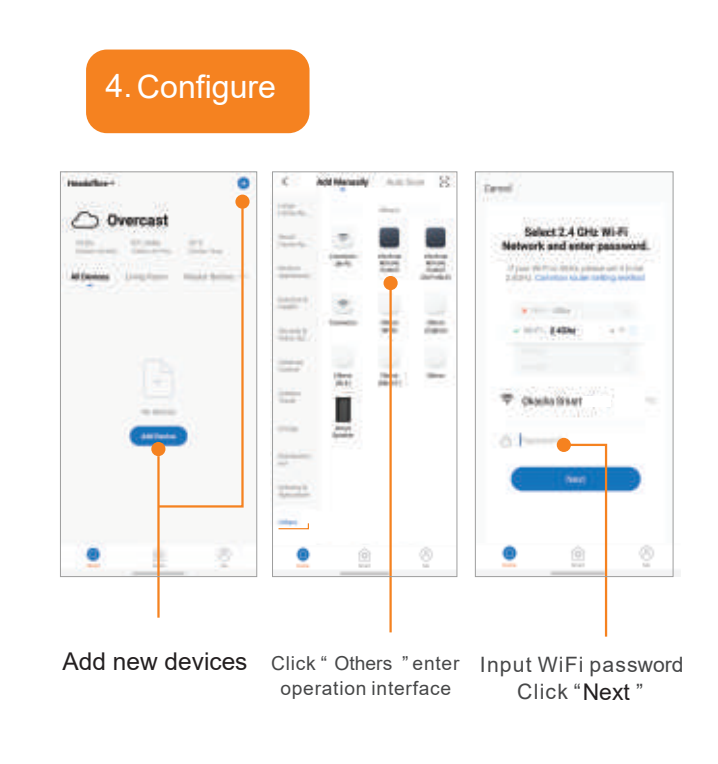
<style>
.page{position:relative;width:718px;height:764px;background:#fff}
.page>*{position:absolute;margin:0;border:0;box-sizing:border-box;transform-origin:0 0}
.t1{font:32px "Arial";color:#fff}
.t2{font:24.4px "Arial";color:#231f20}
.t3{font:21.2px/26.4px "Arial";letter-spacing:.055em;color:#464748;text-align:center}
.t4{font:19.2px/24px "Arial";letter-spacing:.04em;color:#464748;text-align:center}
.s1{font-size:22.8px;color:#231f20}
</style>
<div class="page">
<img style="left:271px;top:173px;width:184px;height:372px">
<div style="left:86px;top:49px;width:223px;height:84px;background:#f58220;border-radius:21px"></div>
<img style="left:62px;top:173px;width:193px;height:401px">
<img style="left:274px;top:546px;width:181px;height:28px">
<img style="left:477px;top:173px;width:183px;height:321px">
<div style="left:583px;top:396px;width:27px;height:10px;background:#fff"></div>
<img style="left:477px;top:542px;width:204px;height:34px">
<hr style="left:389px;top:289px;width:3px;height:343px;background:#f58220">
<svg style="left:151px;top:441px;width:14px;height:15px"></svg>
<hr style="left:157px;top:456px;width:3px;height:161px;background:#f58220">
<div style="left:383px;top:276px;width:15px;height:14px;background:#f58220;border-radius:50%"></div>
<svg style="left:156px;top:206px;width:89px;height:302px"></svg>
<svg style="left:277px;top:522px;width:33px;height:7px"></svg>
<div style="left:235px;top:194px;width:15px;height:15px;background:#f58220;border-radius:50%"></div>
<div style="left:557px;top:437px;width:14px;height:15px;background:#f58220;border-radius:50%"></div>
<svg style="left:561px;top:442px;width:47px;height:195px"></svg>
<div style="left:60px;top:171px;width:197px;height:405px;border:1px solid #9e9e9e"></div>
<div style="left:272px;top:171px;width:185px;height:405px;border:1px solid #9e9e9e"></div>
<div style="left:475px;top:171px;width:198px;height:405px;border:1px solid #9e9e9e"></div>
<h1 class="t1" style="left:105px;top:65px;width:172px">4. Configure</h1>
<p class="t2" style="left:62px;top:644px;width:187px">Add new devices</p>
<p class="t4" style="left:271px;top:651px;width:190px">Click “ Others ” enter operation interface</p>
<p class="t3" style="left:480px;top:651px;width:205px">Input WiFi password<br>Click “<span class="s1">Next</span> ”</p>
</div>
